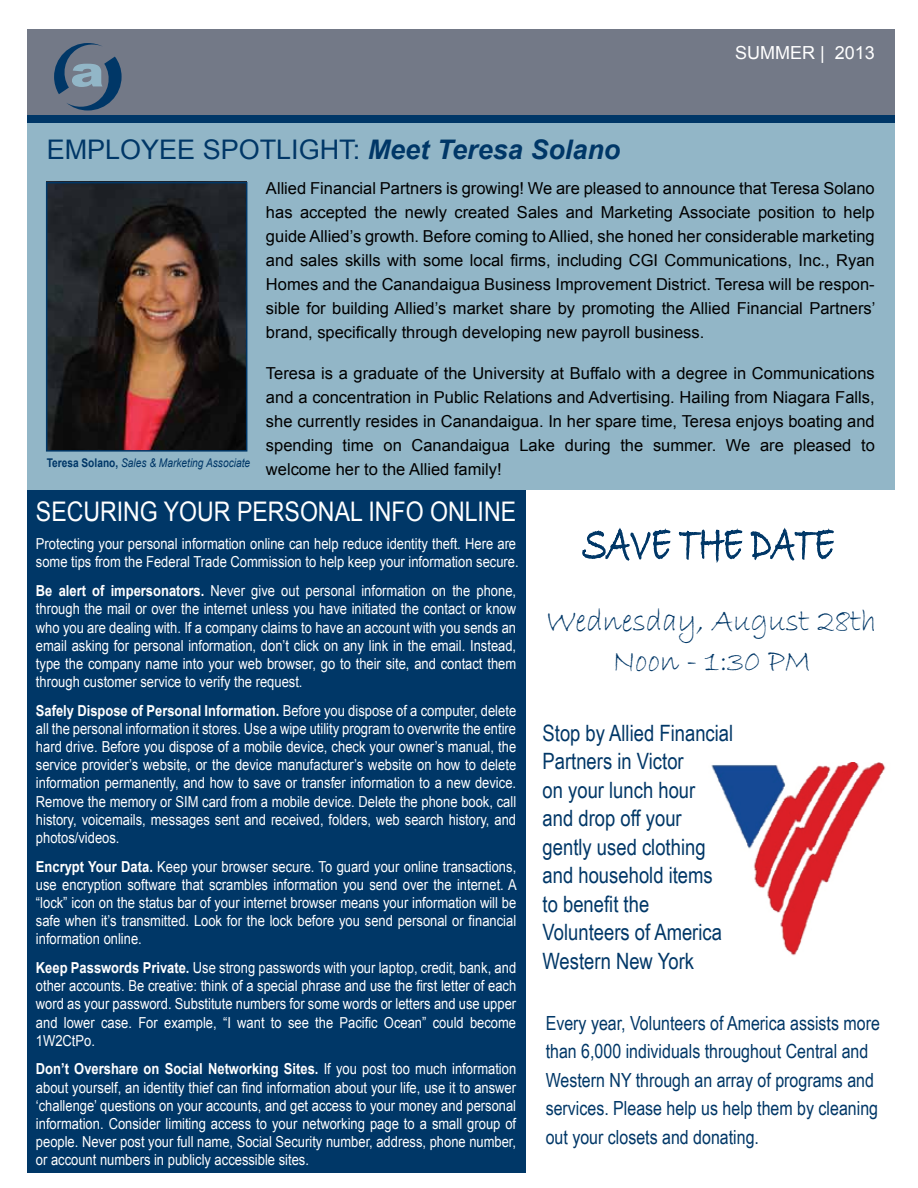
<style>
.page{position:relative;width:918px;height:1188px;background:#fff}
.page>*{position:absolute;margin:0;border:0;box-sizing:border-box;transform-origin:0 0}
.t1{font:33px/39.6px "Bradley Hand ITC";color:#003767;text-align:center;scale:.92 1}
.t2{font:27px "Arial";color:#003767}
.t3{font:27px "Arial";color:#fff;scale:.86 1}
.t4{font:22.5px/28.5px "Arial Narrow";color:#003767}
.t5{font:19.5px/28.5px "Arial Narrow";color:#003767}
.t6{font:18px "Arial";color:#fff}
.t7{font:16.5px/24px "Arial";color:#000;text-align:justify}
.t8{font:15.15px/18.1px "Arial";color:#fff;text-align:justify;scale:.86 1}
.t9{font:italic 12px "Arial";color:#003767;scale:.85 1}
.s1{font-weight:700;font-style:italic}
.s2{font-weight:700;font-style:normal}
.s3{font-weight:700}
</style>
<div class="page">
<div style="left:27px;top:29px;width:867px;height:87px;background:#737987"></div>
<svg style="left:54px;top:43px;width:68px;height:68px"></svg>
<img style="left:711px;top:762px;width:175px;height:194px">
<div style="left:27px;top:489px;width:499px;height:684px;background:#003767"></div>
<div style="left:27px;top:123px;width:867px;height:366px;background:#92b6c7"></div>
<img style="left:47px;top:181px;width:200px;height:268px">
<div style="left:46px;top:182px;width:201px;height:270px;border:2px solid #003767"></div>
<svg style="left:582px;top:527px;width:89px;height:34px"></svg>
<svg style="left:678px;top:528px;width:65px;height:35px"></svg>
<svg style="left:750px;top:527px;width:84px;height:34px"></svg>
<div style="left:27px;top:116px;width:867px;height:7px;background:#003767"></div>
<p class="t2" style="left:47px;top:132px;width:575px">EMPLOYEE SPOTLIGHT: <span class="s1">Meet Teresa Solano</span></p>
<p class="t6" style="left:735px;top:41px;width:141px">SUMMER | 2013</p>
<p class="t9" style="left:47px;top:455px;width:241px"><span class="s2">Teresa Solano,</span> Sales &amp; Marketing Associate</p>
<p class="t7" style="left:266px;top:177px;width:611px">Allied Financial Partners is growing! We are pleased to announce that Teresa Solano has accepted the newly created Sales and Marketing Associate position to help guide Allied’s growth. Before coming to Allied, she honed her considerable marketing and sales skills with some local firms, including CGI Communications, Inc., Ryan Homes and the Canandaigua Business Improvement District. Teresa will be respon&shy;sible for building Allied’s market share by promoting the Allied Financial Partners’ brand, specifically through developing new payroll business.</p>
<p class="t7" style="left:266px;top:361px;width:610px">Teresa is a graduate of the University at Buffalo with a degree in Communications and a concentration in Public Relations and Advertising. Hailing from Niagara Falls, she currently resides in Canandaigua. In her spare time, Teresa enjoys boating and spending time on Canandaigua Lake during the summer. We are pleased to welcome her to the Allied family!</p>
<p class="t3" style="left:36px;top:493px;width:560px">SECURING YOUR PERSONAL INFO ONLINE</p>
<p class="t8" style="left:36px;top:535px;width:563px">Protecting your personal information online can help reduce identity theft. Here are some tips from the Federal Trade Commission to help keep your information secure.</p>
<p class="t8" style="left:36px;top:582px;width:560px"><span class="s3">Be alert of impersonators.</span> Never give out personal information on the phone, through the mail or over the internet unless you have initiated the contact or know who you are dealing with. If a company claims to have an account with you sends an email asking for personal information, don’t click on any link in the email. Instead, type the company name into your web browser, go to their site, and contact them through customer service to verify the request.</p>
<p class="t8" style="left:36px;top:702px;width:560px"><span class="s3">Safely Dispose of Personal Information.</span> Before you dispose of a computer, delete all the personal information it stores. Use a wipe utility program to overwrite the entire hard drive. Before you dispose of a mobile device, check your owner’s manual, the service provider’s website, or the device manufacturer’s website on how to delete information permanently, and how to save or transfer information to a new device.<br>Remove the memory or SIM card from a mobile device. Delete the phone book, call history, voicemails, messages sent and received, folders, web search history, and photos/videos.</p>
<p class="t8" style="left:36px;top:857px;width:561px"><span class="s3">Encrypt Your Data.</span> Keep your browser secure. To guard your online transactions, use encryption software that scrambles information you send over the internet. A “lock” icon on the status bar of your internet browser means your information will be safe when it’s transmitted. Look for the lock before you send personal or financial information online.</p>
<p class="t8" style="left:36px;top:959px;width:560px"><span class="s3">Keep Passwords Private.</span> Use strong passwords with your laptop, credit, bank, and other accounts. Be creative: think of a special phrase and use the first letter of each word as your password. Substitute numbers for some words or letters and use upper and lower case. For example, “I want to see the Pacific Ocean” could become 1W2CtPo.</p>
<p class="t8" style="left:36px;top:1060px;width:560px"><span class="s3">Don’t Overshare on Social Networking Sites.</span> If you post too much information about yourself, an identity thief can find information about your life, use it to answer ‘challenge’ questions on your accounts, and get access to your money and personal information. Consider limiting access to your networking page to a small group of people. Never post your full name, Social Security number, address, phone number, or account numbers in publicly accessible sites.</p>
<p class="t1" style="left:546px;top:602px;width:360px">Wednesday, August 28th<br>Noon - 1:30 PM</p>
<p class="t4" style="left:543px;top:718px;width:192px">Stop by Allied Financial<br>Partners in Victor<br>on your lunch hour<br>and drop off your gently used clothing and household items to benefit the<br>Volunteers of America<br>Western New York</p>
<p class="t5" style="left:546px;top:1008px;width:336px">Every year, Volunteers of America assists more than 6,000 individuals throughout Central and Western NY through an array of programs and services. Please help us help them by cleaning out your closets and donating.</p>
</div>
